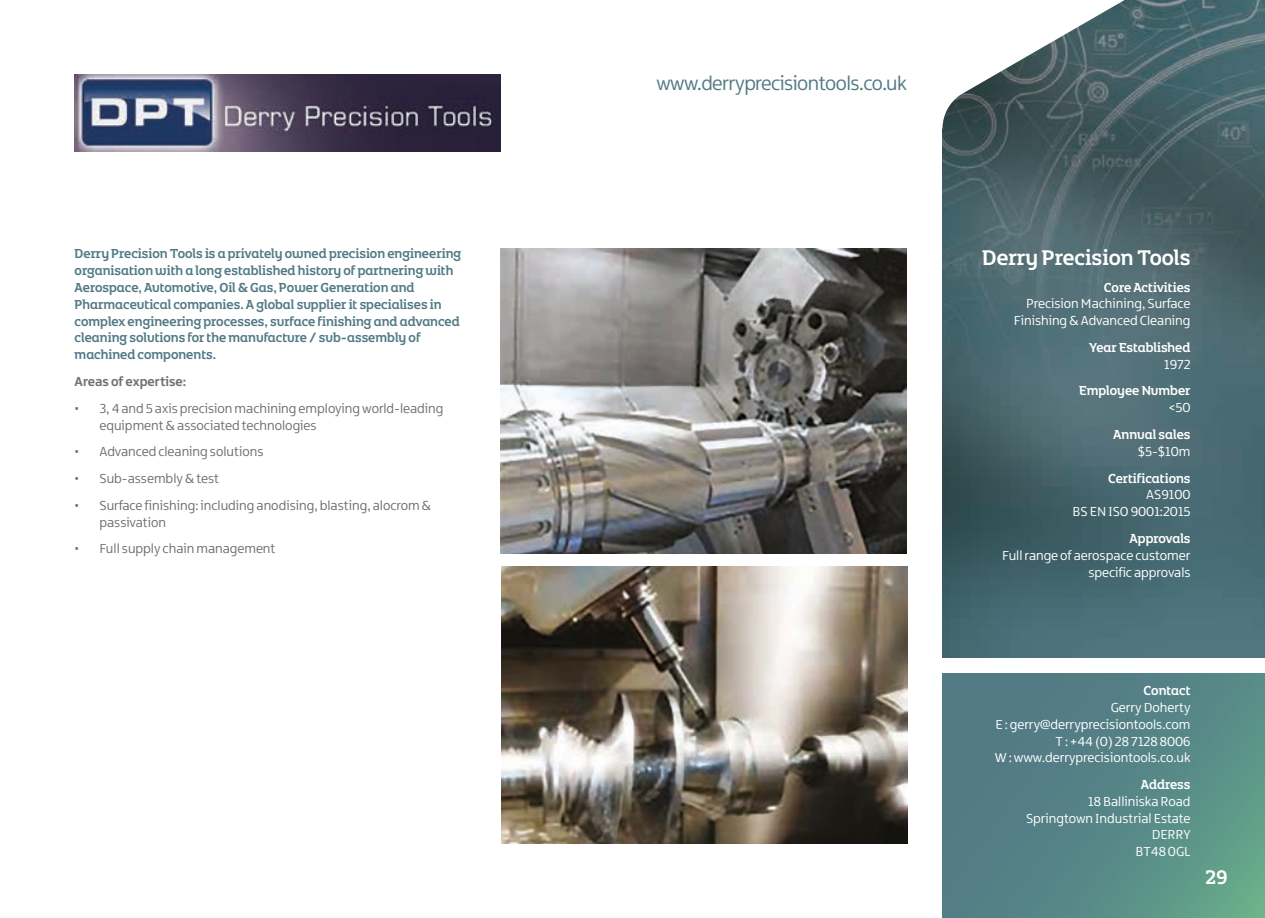
<style>
.page{position:relative;width:1265px;height:918px;background:#fff}
.page>*{position:absolute;margin:0;border:0;box-sizing:border-box;transform-origin:0 0}
.t1{font:22.75px "Northern Ireland Headline";color:#fff}
.t2{font:21px "Northern Ireland";letter-spacing:-.025em;color:#527a85}
.t3{font:21px "Northern Ireland Headline";color:#fff}
.t4{font:14px/16.8px "Northern Ireland Headline";color:#527a85}
.t5{font:14px/16.8px "Northern Ireland";color:#fff;text-align:right}
.t6{font:14px/16.8px "Northern Ireland";color:#70706f}
.t7{font:14px "Northern Ireland Headline";color:#fff}
.t8{font:700 14px "Northern Ireland";color:#70706f}
</style>
<div class="page">
<svg style="left:943px;top:673px;width:322px;height:245px;background:#578786"></svg>
<img style="left:943px;top:0;width:322px;height:658px">
<svg style="left:942px;top:0;width:208px;height:129px"></svg>
<img style="left:501px;top:249px;width:406px;height:304px">
<img style="left:501px;top:567px;width:406px;height:276px">
<img style="left:75px;top:74px;width:426px;height:77px">
<p class="t4" style="left:75px;top:245px;width:388px">Derry Precision Tools is a privately owned precision engineering organisation with a long established history of partnering with Aerospace, Automotive, Oil &amp; Gas, Power Generation and Pharmaceutical companies. A global supplier it specialises in complex engineering processes, surface finishing and advanced cleaning solutions for the manufacture / sub-assembly of machined components.</p>
<p class="t8" style="left:75px;top:372px;width:113px">Areas of expertise:</p>
<p class="t6" style="left:99px;top:400px;width:345px;text-indent:-25px">• 3, 4 and 5 axis precision machining employing world-leading equipment &amp; associated technologies</p>
<p class="t6" style="left:75px;top:443px;width:190px">• Advanced cleaning solutions</p>
<p class="t6" style="left:75px;top:470px;width:146px">• Sub-assembly &amp; test</p>
<p class="t6" style="left:99px;top:497px;width:333px;text-indent:-25px">• Surface finishing: including anodising, blasting, alocrom &amp; passivation</p>
<p class="t6" style="left:75px;top:540px;width:202px">• Full supply chain management</p>
<h2 class="t2" style="left:656px;top:71px;width:252px">www.derryprecisiontools.co.uk</h2>
<h1 class="t1" style="left:982px;top:243px;width:210px">Derry Precision Tools</h1>
<p class="t7" style="left:1104px;top:278px;width:88px">Core Activities</p>
<p class="t5" style="left:1014px;top:295px;width:178px">Precision Machining, Surface<br>Finishing &amp; Advanced Cleaning</p>
<p class="t7" style="left:1089px;top:338px;width:103px">Year Established</p>
<p class="t5" style="left:1164px;top:356px;width:28px">1972</p>
<p class="t7" style="left:1079px;top:382px;width:113px">Employee Number</p>
<p class="t5" style="left:1168px;top:399px;width:24px">&lt;50</p>
<p class="t7" style="left:1113px;top:425px;width:79px">Annual sales</p>
<p class="t5" style="left:1138px;top:443px;width:54px">$5-$10m</p>
<p class="t7" style="left:1108px;top:469px;width:84px">Certifications</p>
<p class="t5" style="left:1073px;top:486px;width:119px">AS9100<br>BS EN ISO 9001:2015</p>
<p class="t7" style="left:1129px;top:529px;width:63px">Approvals</p>
<p class="t5" style="left:1002px;top:547px;width:190px">Full range of aerospace customer specific approvals</p>
<p class="t7" style="left:1144px;top:681px;width:48px">Contact</p>
<p class="t5" style="left:995px;top:699px;width:197px">Gerry Doherty<br>E : gerry@derryprecisiontools.com<br>T : +44 (0) 28 7128 8006<br>W : www.derryprecisiontools.co.uk</p>
<p class="t7" style="left:1141px;top:775px;width:51px">Address</p>
<p class="t5" style="left:1026px;top:793px;width:166px">18 Balliniska Road<br>Springtown Industrial Estate<br>DERRY<br>BT48 0GL</p>
<h2 class="t3" style="left:1205px;top:863px;width:24px">29</h2>
</div>
